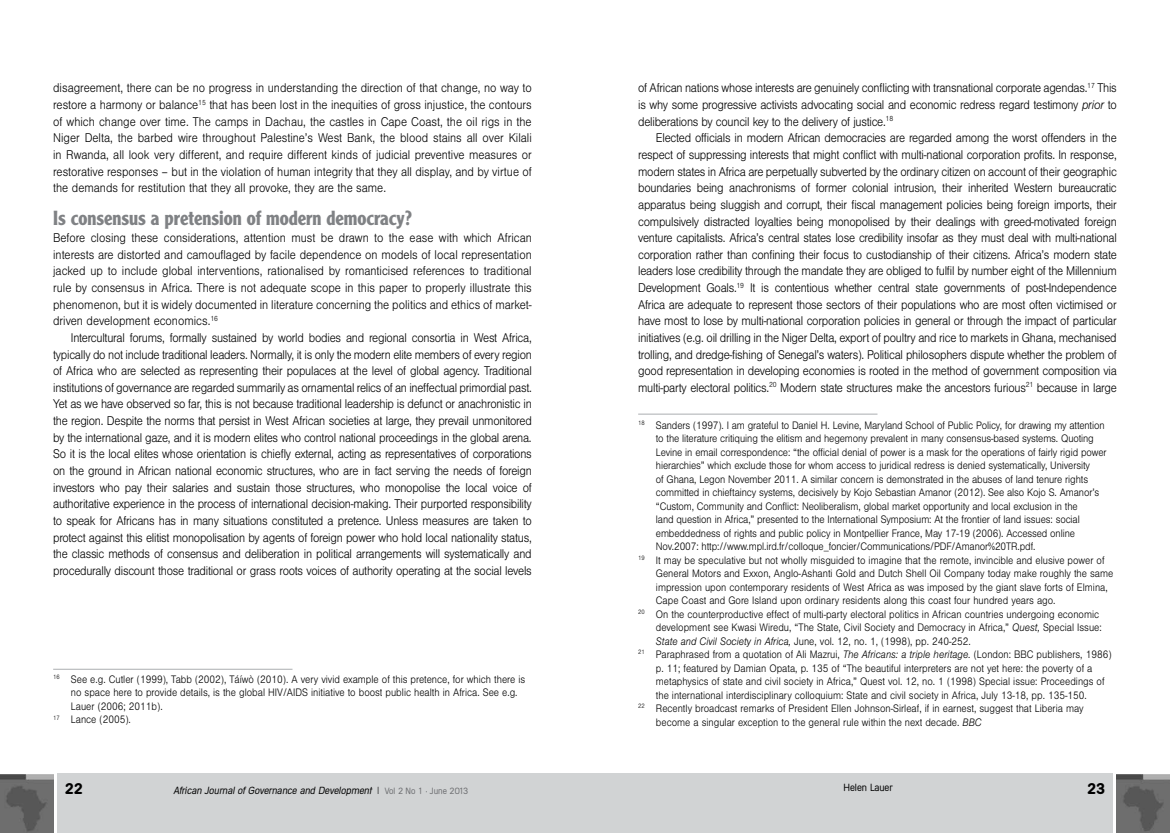
<style>
.page{position:relative;width:1170px;height:833px;background:#fff}
.page>*{position:absolute;margin:0;border:0;box-sizing:border-box;transform-origin:0 0}
.t1{font:700 20px "Clearface Gothic LT Std";color:#808285;scale:.9 1}
.t2{font:700 15px "Mercedes";color:#000}
.t3{font:300 13.12px/16.6px "Nimbus San T";letter-spacing:-.02em;color:#000;text-align:justify;scale:.9 1}
.t4{font:300 11.25px "Nimbus San T";letter-spacing:-.005em;color:#000;scale:.9 1}
.t5{font:italic 300 10px "Mercedes";color:#000}
.t6{font:300 10px "Mercedes";color:#000}
.s1{font-style:italic}
.s2{font-style:normal}
.s3{font-style:normal;font-size:8.75px;color:#6d6e71}
</style>
<div class="page">
<div style="left:58px;top:773px;width:527px;height:60px;background:#d1d3d4"></div>
<div style="left:585px;top:773px;width:526px;height:60px;background:#d1d3d4"></div>
<img style="left:1116px;top:774px;width:53px;height:59px">
<img style="left:0;top:774px;width:53px;height:59px">
<hr style="left:53px;top:668px;width:239px;height:2px;background:#bcbec0">
<hr style="left:638px;top:413px;width:239px;height:2px;background:#bcbec0">
<p class="t3" style="left:53px;top:80px;width:533px">disagreement, there can be no progress in understanding the direction of that change, no way to restore a harmony or balance<sup>15</sup> that has been lost in the inequities of gross injustice, the contours of which change over time. The camps in Dachau, the castles in Cape Coast, the oil rigs in the Niger Delta, the barbed wire throughout Palestine’s West Bank, the blood stains all over Kilali in Rwanda, all look very different, and require different kinds of judicial preventive measures or restorative responses – but in the violation of human integrity that they all display, and by virtue of the demands for restitution that they all provoke, they are the same.</p>
<h1 class="t1" style="left:53px;top:207px;width:400px">Is consensus a pretension of modern democracy?</h1>
<p class="t3" style="left:53px;top:230px;width:533px">Before closing these considerations, attention must be drawn to the ease with which African interests are distorted and camouflaged by facile dependence on models of local representation jacked up to include global interventions, rationalised by romanticised references to traditional rule by consensus in Africa. There is not adequate scope in this paper to properly illustrate this phenomenon, but it is widely documented in literature concerning the politics and ethics of market&shy;driven development economics.<sup>16</sup></p>
<p class="t3" style="left:53px;top:330px;width:533px;text-indent:18px">Intercultural forums, formally sustained by world bodies and regional consortia in West Africa, typically do not include traditional leaders. Normally, it is only the modern elite members of every region of Africa who are selected as representing their populaces at the level of global agency. Traditional institutions of governance are regarded summarily as ornamental relics of an ineffectual primordial past.<br>Yet as we have observed so far, this is not because traditional leadership is defunct or anachronistic in the region. Despite the norms that persist in West African societies at large, they prevail unmonitored by the international gaze, and it is modern elites who control national proceedings in the global arena.<br>So it is the local elites whose orientation is chiefly external, acting as representatives of corporations on the ground in African national economic structures, who are in fact serving the needs of foreign investors who pay their salaries and sustain those structures, who monopolise the local voice of authoritative experience in the process of international decision-making. Their purported responsibility to speak for Africans has in many situations constituted a pretence. Unless measures are taken to protect against this elitist monopolisation by agents of foreign power who hold local nationality status, the classic methods of consensus and deliberation in political arrangements will systematically and procedurally discount those traditional or grass roots voices of authority operating at the social levels</p>
<p class="t4" style="left:53px;top:673px;width:526px"><sup>16</sup> See e.g. Cutler (1999), Tabb (2002), Táíwò (2010). A very vivid example of this pretence, for which there is</p>
<p class="t4" style="left:71px;top:687px;width:498px">no space here to provide details, is the global HIV/AIDS initiative to boost public health in Africa. See e.g.</p>
<p class="t4" style="left:71px;top:700px;width:103px">Lauer (2006; 2011b).</p>
<p class="t4" style="left:53px;top:714px;width:88px"><sup>17</sup> Lance (2005).</p>
<p class="t3" style="left:638px;top:80px;width:533px">of African nations whose interests are genuinely conflicting with transnational corporate agendas.<sup>17</sup> This is why some progressive activists advocating social and economic redress regard testimony <span class="s1">prior</span> to deliberations by council key to the delivery of justice.<sup>18</sup></p>
<p class="t3" style="left:638px;top:130px;width:533px;text-indent:18px">Elected officials in modern African democracies are regarded among the worst offenders in the respect of suppressing interests that might conflict with multi-national corporation profits. In response, modern states in Africa are perpetually subverted by the ordinary citizen on account of their geographic boundaries being anachronisms of former colonial intrusion, their inherited Western bureaucratic apparatus being sluggish and corrupt, their fiscal management policies being foreign imports, their compulsively distracted loyalties being monopolised by their dealings with greed-motivated foreign venture capitalists. Africa’s central states lose credibility insofar as they must deal with multi-national corporation rather than confining their focus to custodianship of their citizens. Africa’s modern state leaders lose credibility through the mandate they are obliged to fulfil by number eight of the Millennium Development Goals.<sup>19</sup> It is contentious whether central state governments of post-Independence Africa are adequate to represent those sectors of their populations who are most often victimised or have most to lose by multi-national corporation policies in general or through the impact of particular initiatives (e.g. oil drilling in the Niger Delta, export of poultry and rice to markets in Ghana, mechanised trolling, and dredge-fishing of Senegal’s waters). Political philosophers dispute whether the problem of good representation in developing economies is rooted in the method of government composition via multi-party electoral politics.<sup>20</sup> Modern state structures make the ancestors furious<sup>21</sup> because in large</p>
<p class="t4" style="left:638px;top:419px;width:520px"><sup>18</sup> Sanders (1997). I am grateful to Daniel H. Levine, Maryland School of Public Policy, for drawing my attention</p>
<p class="t4" style="left:656px;top:432px;width:488px">to the literature critiquing the elitism and hegemony prevalent in many consensus-based systems. Quoting</p>
<p class="t4" style="left:656px;top:446px;width:502px">Levine in email correspondence: “the official denial of power is a mask for the operations of fairly rigid power</p>
<p class="t4" style="left:656px;top:459px;width:483px">hierarchies” which exclude those for whom access to juridical redress is denied systematically, University</p>
<p class="t4" style="left:656px;top:473px;width:481px">of Ghana, Legon November 2011. A similar concern is demonstrated in the abuses of land tenure rights</p>
<p class="t4" style="left:656px;top:486px;width:494px">committed in chieftaincy systems, decisively by Kojo Sebastian Amanor (2012). See also Kojo S. Amanor’s</p>
<p class="t4" style="left:656px;top:500px;width:470px">“Custom, Community and Conflict: Neoliberalism, global market opportunity and local exclusion in the</p>
<p class="t4" style="left:656px;top:513px;width:472px">land question in Africa,” presented to the International Symposium: At the frontier of land issues: social</p>
<p class="t4" style="left:656px;top:527px;width:467px">embeddedness of rights and public policy in Montpellier France, May 17-19 (2006). Accessed online</p>
<p class="t4" style="left:656px;top:540px;width:423px">Nov.2007: http://www.mpl.ird.fr/colloque_foncier/Communications/PDF/Amanor%20TR.pdf.</p>
<p class="t4" style="left:638px;top:554px;width:519px"><sup>19</sup> It may be speculative but not wholly misguided to imagine that the remote, invincible and elusive power of</p>
<p class="t4" style="left:656px;top:567px;width:509px">General Motors and Exxon, Anglo-Ashanti Gold and Dutch Shell Oil Company today make roughly the same</p>
<p class="t4" style="left:656px;top:581px;width:503px">impression upon contemporary residents of West Africa as was imposed by the giant slave forts of Elmina,</p>
<p class="t4" style="left:656px;top:594px;width:445px">Cape Coast and Gore Island upon ordinary residents along this coast four hundred years ago.</p>
<p class="t4" style="left:638px;top:608px;width:513px"><sup>20</sup> On the counterproductive effect of multi-party electoral politics in African countries undergoing economic</p>
<p class="t4" style="left:656px;top:621px;width:497px">development see Kwasi Wiredu, “The State, Civil Society and Democracy in Africa,” <span class="s1">Quest,</span> Special Issue:</p>
<p class="t4" style="left:656px;top:635px;width:351px"><span class="s1">State and Civil Society in Africa,</span> June, vol. 12, no. 1, (1998), pp. 240-252.</p>
<p class="t4" style="left:638px;top:648px;width:527px"><sup>21</sup> Paraphrased from a quotation of Ali Mazrui, <span class="s1">The Africans: a triple heritage.</span> (London: BBC publishers, 1986)</p>
<p class="t4" style="left:656px;top:662px;width:486px">p. 11; featured by Damian Opata, p. 135 of “The beautiful interpreters are not yet here: the poverty of a</p>
<p class="t4" style="left:656px;top:675px;width:500px">metaphysics of state and civil society in Africa,” Quest vol. 12, no. 1 (1998) Special issue: Proceedings of</p>
<p class="t4" style="left:656px;top:689px;width:480px">the international interdisciplinary colloquium: State and civil society in Africa, July 13-18, pp. 135-150.</p>
<p class="t4" style="left:638px;top:702px;width:496px"><sup>22</sup> Recently broadcast remarks of President Ellen Johnson-Sirleaf, if in earnest, suggest that Liberia may</p>
<p class="t4" style="left:656px;top:716px;width:363px">become a singular exception to the general rule within the next decade. <span class="s1">BBC</span></p>
<p class="t2" style="left:65px;top:779px;width:20px">22</p>
<p class="t5" style="left:173px;top:784px;width:296px">African Journal of Governance and Development <span class="s2">|</span> <span class="s3">Vo l 2 N o 1 • J u n e 2 013</span></p>
<p class="t6" style="left:843px;top:781px;width:51px">Helen Lauer</p>
<p class="t2" style="left:1087px;top:779px;width:20px">23</p>
</div>
